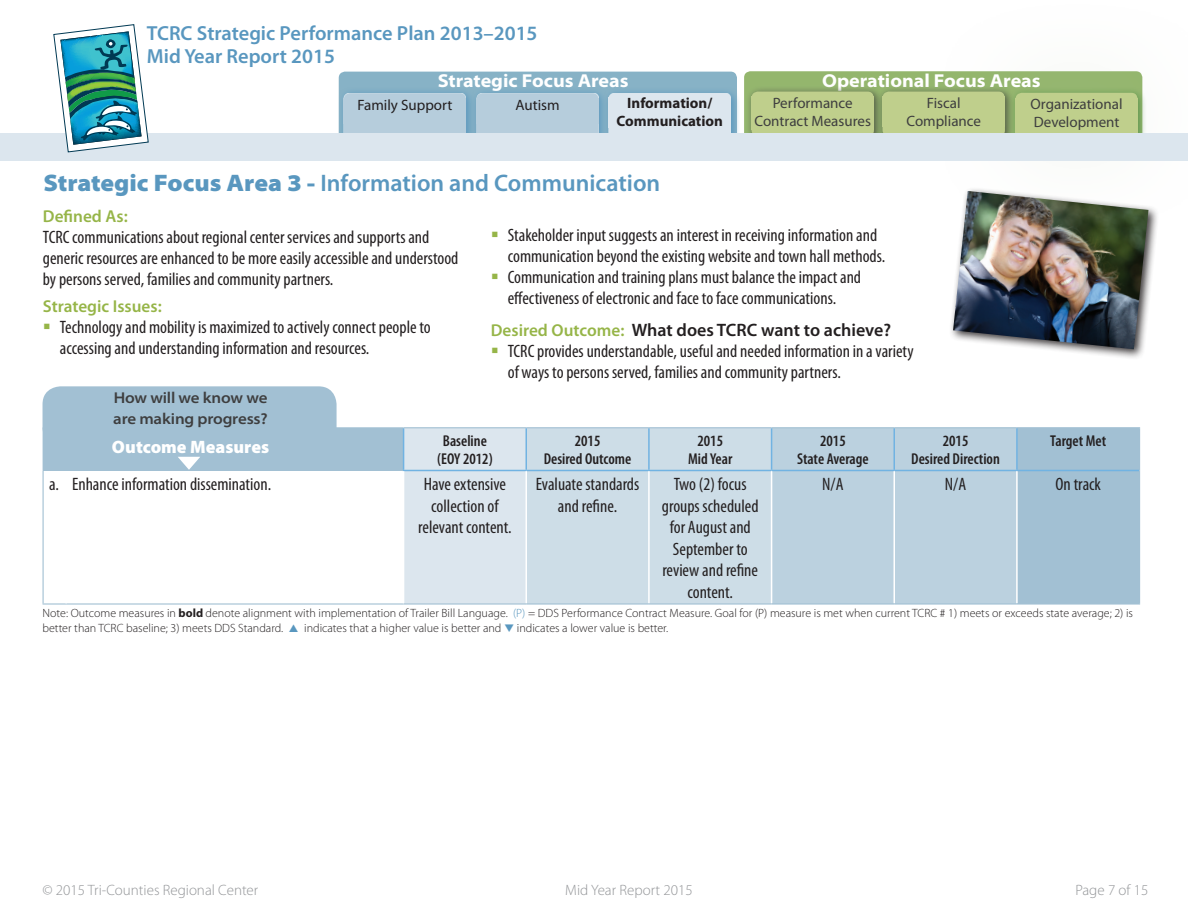
<style>
.page{position:relative;width:1188px;height:918px;background:#fff}
.page>*{position:absolute;margin:0;border:0;box-sizing:border-box;transform-origin:0 0}
.t1{font:600 24px "Myriad Pro";color:#5997bf}
.t2{font:600 20.4px/23.2px "Myriad Pro";color:#5997bf}
.t3{font:700 semi-expanded 18.75px "Myriad Pro";color:#fff}
.t4{font:condensed 18px/21.6px "Myriad Pro";color:#231f20}
.t5{font:900 18px "Myriad Pro";color:#fff}
.t6{font:600 17.25px "Myriad Pro";color:#96b548}
.t7{font:600 condensed 15.75px/18.9px "Myriad Pro";color:#231f20;text-align:center}
.t8{font:600 semi-expanded 15.75px/20.7px "Myriad Pro";letter-spacing:-.01em;color:#3e3e3f}
.t9{font:15px/18px "Myriad Pro";color:#3e3e3f;text-align:center}
.t10{font:300 15px "Myriad Pro";color:#939598}
.t11{font:700 15px/18px "Myriad Pro";color:#231f20;text-align:center}
.t12{font:15px "Myriad Pro";color:#231f20}
.t13{font:300 12px/15px "Myriad Pro";color:#231f20}
.s1{font-weight:900;font-stretch:semi-expanded}
.s2{font-weight:600;font-stretch:normal;font-size:17.25px;color:#96b548}
.s3{font-weight:600;font-stretch:normal}
.s4{font-weight:700}
.s5{color:#5997bf}
</style>
<div class="page">
<div style="left:339px;top:72px;width:398px;height:67px;background:#87b2c6;border-radius:6px"></div>
<svg style="left:338px;top:87px;width:132px;height:46px"></svg>
<div style="left:344px;top:93px;width:122px;height:45px;background:#b6cddc;border-radius:6px"></div>
<svg style="left:608px;top:91px;width:131px;height:42px"></svg>
<div style="left:609px;top:93px;width:122px;height:45px;background:#dce6ee;border-radius:6px"></div>
<svg style="left:470px;top:87px;width:138px;height:61px"></svg>
<div style="left:477px;top:93px;width:122px;height:45px;background:#b6cddc;border-radius:6px"></div>
<div style="left:744px;top:71px;width:398px;height:68px;background:#94b66d;border-radius:6px"></div>
<div style="left:919px;top:0;width:269px;height:238px;background:#adc29b;opacity:.3"></div>
<div style="left:1016px;top:93px;width:122px;height:45px;background:#bfcf8c;border-radius:6px"></div>
<div style="left:742px;top:82px;width:142px;height:64px;background:#adc29b;opacity:.3"></div>
<div style="left:752px;top:92px;width:122px;height:45px;background:#bfcf8c;border-radius:6px"></div>
<div style="left:873px;top:82px;width:142px;height:64px;background:#adc29b;opacity:.3"></div>
<div style="left:883px;top:92px;width:122px;height:45px;background:#bfcf8c;border-radius:6px"></div>
<div style="left:0;top:133px;width:1188px;height:28px;background:#dce6ee"></div>
<svg style="left:53px;top:24px;width:96px;height:129px"></svg>
<div style="left:43px;top:428px;width:23px;height:42px;background:#a2c0d3"></div>
<div style="left:66px;top:428px;width:338px;height:42px;background:#a2c0d3"></div>
<svg style="left:404px;top:428px;width:735px;height:175px;background:#c2d5e2"></svg>
<hr style="left:43px;top:471px;width:1px;height:132px;background:#a2c0d3">
<hr style="left:43px;top:603px;width:23px;height:2px;background:#a2c0d3">
<hr style="left:66px;top:603px;width:338px;height:2px;background:#a2c0d3">
<hr style="left:404px;top:427px;width:122px;height:1px;background:#a2c0d3">
<hr style="left:526px;top:427px;width:123px;height:1px;background:#a2c0d3">
<hr style="left:649px;top:427px;width:123px;height:1px;background:#a2c0d3">
<hr style="left:772px;top:427px;width:122px;height:1px;background:#a2c0d3">
<hr style="left:894px;top:427px;width:123px;height:1px;background:#a2c0d3">
<hr style="left:1017px;top:427px;width:123px;height:1px;background:#a2c0d3">
<hr style="left:1139px;top:428px;width:1px;height:42px;background:#a2c0d3">
<hr style="left:403px;top:428px;width:1px;height:42px;background:#71b3e2">
<hr style="left:526px;top:428px;width:1px;height:42px;background:#71b3e2">
<hr style="left:648px;top:428px;width:2px;height:42px;background:#71b3e2">
<hr style="left:771px;top:428px;width:1px;height:42px;background:#71b3e2">
<hr style="left:894px;top:428px;width:1px;height:42px;background:#71b3e2">
<hr style="left:1016px;top:428px;width:2px;height:42px;background:#71b3e2">
<hr style="left:403px;top:470px;width:123px;height:1px;background:#71b3e2">
<hr style="left:526px;top:470px;width:123px;height:1px;background:#71b3e2">
<hr style="left:649px;top:470px;width:123px;height:1px;background:#71b3e2">
<hr style="left:772px;top:470px;width:122px;height:1px;background:#71b3e2">
<hr style="left:894px;top:470px;width:123px;height:1px;background:#71b3e2">
<hr style="left:1017px;top:470px;width:122px;height:1px;background:#71b3e2">
<hr style="left:526px;top:471px;width:1px;height:132px;background:#fff">
<hr style="left:648px;top:471px;width:2px;height:132px;background:#fff">
<hr style="left:771px;top:471px;width:1px;height:132px;background:#fff">
<hr style="left:894px;top:471px;width:1px;height:132px;background:#fff">
<hr style="left:1016px;top:471px;width:2px;height:132px;background:#fff">
<hr style="left:1139px;top:470px;width:1px;height:133px;background:#a2c0d3">
<hr style="left:404px;top:603px;width:122px;height:2px;background:#a2c0d3">
<hr style="left:526px;top:603px;width:123px;height:2px;background:#a2c0d3">
<hr style="left:649px;top:603px;width:123px;height:2px;background:#a2c0d3">
<hr style="left:772px;top:603px;width:122px;height:2px;background:#a2c0d3">
<hr style="left:894px;top:603px;width:123px;height:2px;background:#a2c0d3">
<hr style="left:1017px;top:603px;width:123px;height:2px;background:#a2c0d3">
<hr style="left:66px;top:427px;width:338px;height:1px;background:#a2c0d3">
<svg style="left:43px;top:470px;width:23px;height:1px"></svg>
<hr style="left:66px;top:470px;width:337px;height:1px;background:#a2c0d3">
<div style="left:949px;top:186px;width:210px;height:174px;background:#231f20;opacity:.9"></div>
<img style="left:953px;top:191px;width:195px;height:158px">
<div style="left:43px;top:386px;width:294px;height:60px;background:#a2c0d3;border-radius:18px"></div>
<svg style="left:178px;top:456px;width:22px;height:14px"></svg>
<p class="t2" style="left:147px;top:21px;width:392px">TCRC Strategic Performance Plan 2013–2015<br>Mid Year Report 2015</p>
<p class="t3" style="left:438px;top:71px;width:192px">Strategic Focus Areas</p>
<p class="t3" style="left:822px;top:70px;width:220px">Operational Focus Areas</p>
<p class="t9" style="left:755px;top:94px;width:118px">Performance<br>Contract Measures</p>
<p class="t9" style="left:906px;top:94px;width:76px">Fiscal<br>Compliance</p>
<p class="t11" style="left:617px;top:94px;width:108px">Information/<br>Communication</p>
<p class="t9" style="left:1031px;top:95px;width:93px;text-align:left">Organizational<br>Development</p>
<p class="t12" style="left:358px;top:96px;width:96px">Family Support</p>
<p class="t12" style="left:516px;top:96px;width:46px">Autism</p>
<h1 class="t1" style="left:43px;top:169px;width:618px"><span class="s1">Strategic Focus Area 3 -</span> Information and Communication</h1>
<p class="t6" style="left:43px;top:206px;width:86px">Defined As:</p>
<p class="t4" style="left:43px;top:226px;width:417px;line-height:21px">TCRC communications about regional center services and supports and generic resources are enhanced to be more easily accessible and understood by persons served, families and community partners.</p>
<p class="t6" style="left:43px;top:297px;width:120px">Strategic Issues:</p>
<p class="t4" style="left:60px;top:317px;width:372px;line-height:21px">Technology and mobility is maximized to actively connect people to accessing and understanding information and resources.</p>
<p class="t4" style="left:508px;top:225px;width:379px;line-height:21px">Stakeholder input suggests an interest in receiving information and communication beyond the existing website and town hall methods.<br>Communication and training plans must balance the impact and effectiveness of electronic and face to face communications.</p>
<p class="t4" style="left:508px;top:320px;width:407px;line-height:21px;text-indent:-17px"><span class="s2">Desired Outcome:</span> <span class="s3">What does TCRC want to achieve?<br></span>TCRC provides understandable, useful and needed information in a variety of ways to persons served, families and community partners.</p>
<p class="t8" style="left:113px;top:388px;width:156px">How will we know we are making progress?</p>
<p class="t5" style="left:112px;top:436px;width:159px">Outcome Measures</p>
<p class="t7" style="left:437px;top:431px;width:57px">Baseline (EOY 2012)</p>
<p class="t7" style="left:544px;top:431px;width:89px">2015<br>Desired Outcome</p>
<p class="t7" style="left:688px;top:431px;width:46px">2015<br>Mid Year</p>
<p class="t7" style="left:797px;top:431px;width:73px">2015<br>State Average</p>
<p class="t7" style="left:911px;top:431px;width:90px">2015<br>Desired Direction</p>
<p class="t7" style="left:1050px;top:431px;width:57px">Target Met</p>
<p class="t4" style="left:49px;top:474px;width:224px">a. Enhance information dissemination.</p>
<p class="t4" style="left:418px;top:474px;width:95px;text-align:center">Have extensive collection of relevant content.</p>
<p class="t4" style="left:536px;top:474px;width:105px;text-align:center">Evaluate standards and refine.</p>
<p class="t4" style="left:662px;top:474px;width:98px;text-align:center">Two (2) focus groups scheduled for August and<br>September to review and refine content.</p>
<p class="t4" style="left:822px;top:474px;width:23px">N/A</p>
<p class="t4" style="left:945px;top:474px;width:23px">N/A</p>
<p class="t4" style="left:1055px;top:474px;width:47px">On track</p>
<p class="t13" style="left:43px;top:606px;width:1092px">Note: Outcome measures in <span class="s4">bold</span> denote alignment with implementation of Trailer Bill Language. <span class="s5">(P)</span> = DDS Performance Contract Measure. Goal for (P) measure is met when current TCRC # 1) meets or exceeds state average; 2) is better than TCRC baseline; 3) meets DDS Standard.</p>
<p class="t13" style="left:304px;top:621px;width:366px">indicates that a higher value is better and <span class="s5">❑</span> indicates a lower value is better.</p>
<p class="t10" style="left:42px;top:882px;width:217px">© 2015 Tri-Counties Regional Center</p>
<p class="t10" style="left:565px;top:882px;width:129px">Mid Year Report 2015</p>
<p class="t10" style="left:1075px;top:882px;width:75px">Page 7 of 15</p>
</div>
